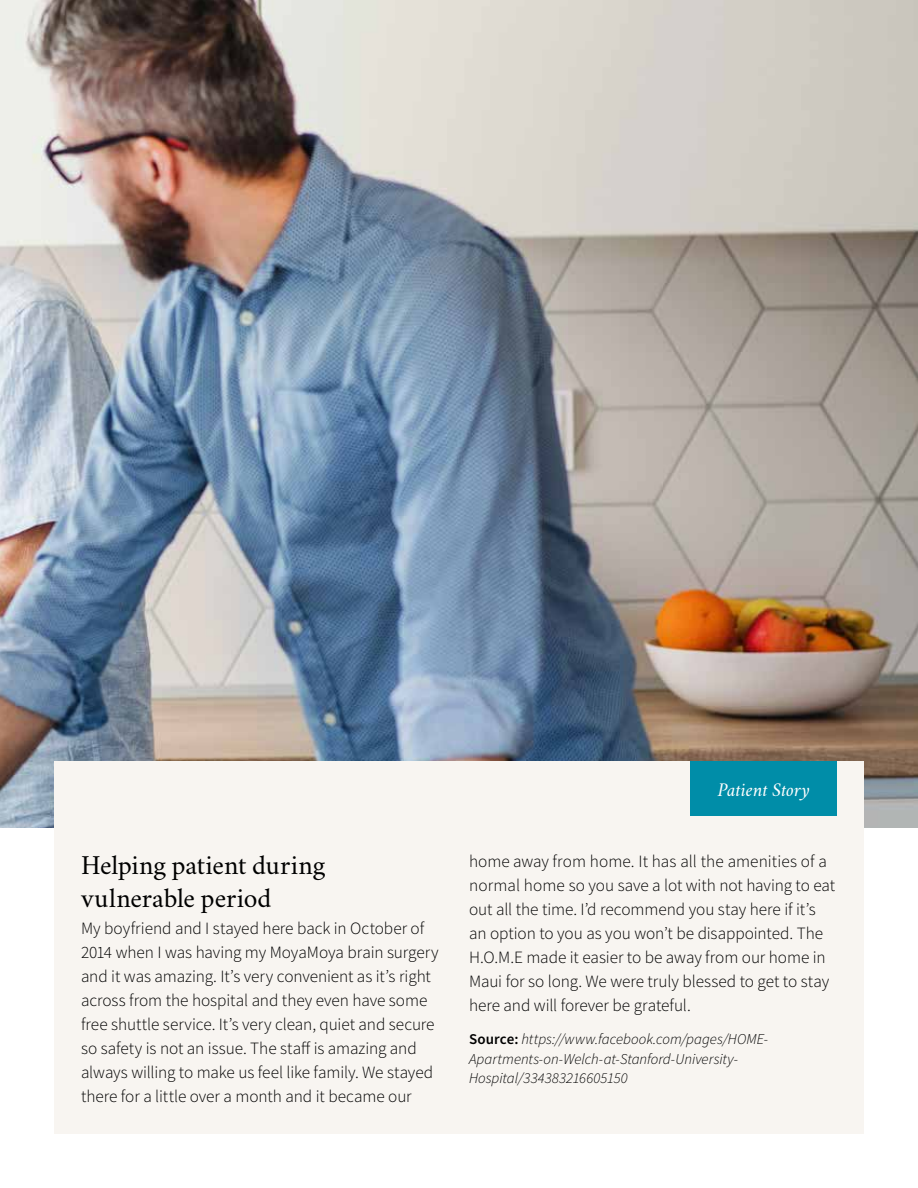
<style>
.page{position:relative;width:918px;height:1188px;background:#fff}
.page>*{position:absolute;margin:0;border:0;box-sizing:border-box;transform-origin:0 0}
.t1{font:27px/32.4px "Crimson";letter-spacing:-.005em;color:#000}
.t2{font:italic 19.5px "Crimson";color:#fff}
.t3{font:300 17.25px/24px "Source Sans Pro";letter-spacing:-.005em;color:#000}
.t4{font:italic 300 15px/19.5px "Source Sans Pro";color:#000}
.s1{font-weight:600;font-style:normal}
</style>
<div class="page">
<img style="left:0;top:0;width:918px;height:827px">
<div style="left:54px;top:761px;width:810px;height:373px;background:#f8f5f1"></div>
<div style="left:691px;top:761px;width:146px;height:55px;background:#008da8"></div>
<h1 class="t1" style="left:81px;top:847px;width:246px">Helping patient during vulnerable period</h1>
<p class="t3" style="left:81px;top:916px;width:359px">My boyfriend and I stayed here back in October of 2014 when I was having my MoyaMoya brain surgery and it was amazing. It’s very convenient as it’s right across from the hospital and they even have some free shuttle service. It’s very clean, quiet and secure so safety is not an issue. The staff is amazing and always willing to make us feel like family. We stayed there for a little over a month and it became our</p>
<p class="t2" style="left:718px;top:777px;width:94px">Patient Story</p>
<p class="t3" style="left:469px;top:849px;width:368px">home away from home. It has all the amenities of a normal home so you save a lot with not having to eat out all the time. I’d recommend you stay here if it’s an option to you as you won’t be disappointed. The H.O.M.E made it easier to be away from our home in Maui for so long. We were truly blessed to get to stay here and will forever be grateful.</p>
<p class="t4" style="left:469px;top:1029px;width:301px"><span class="s1">Source:</span> https://www.facebook.com/pages/HOME-<br>Apartments-on-Welch-at-Stanford-University-<br>Hospital/334383216605150</p>
</div>
